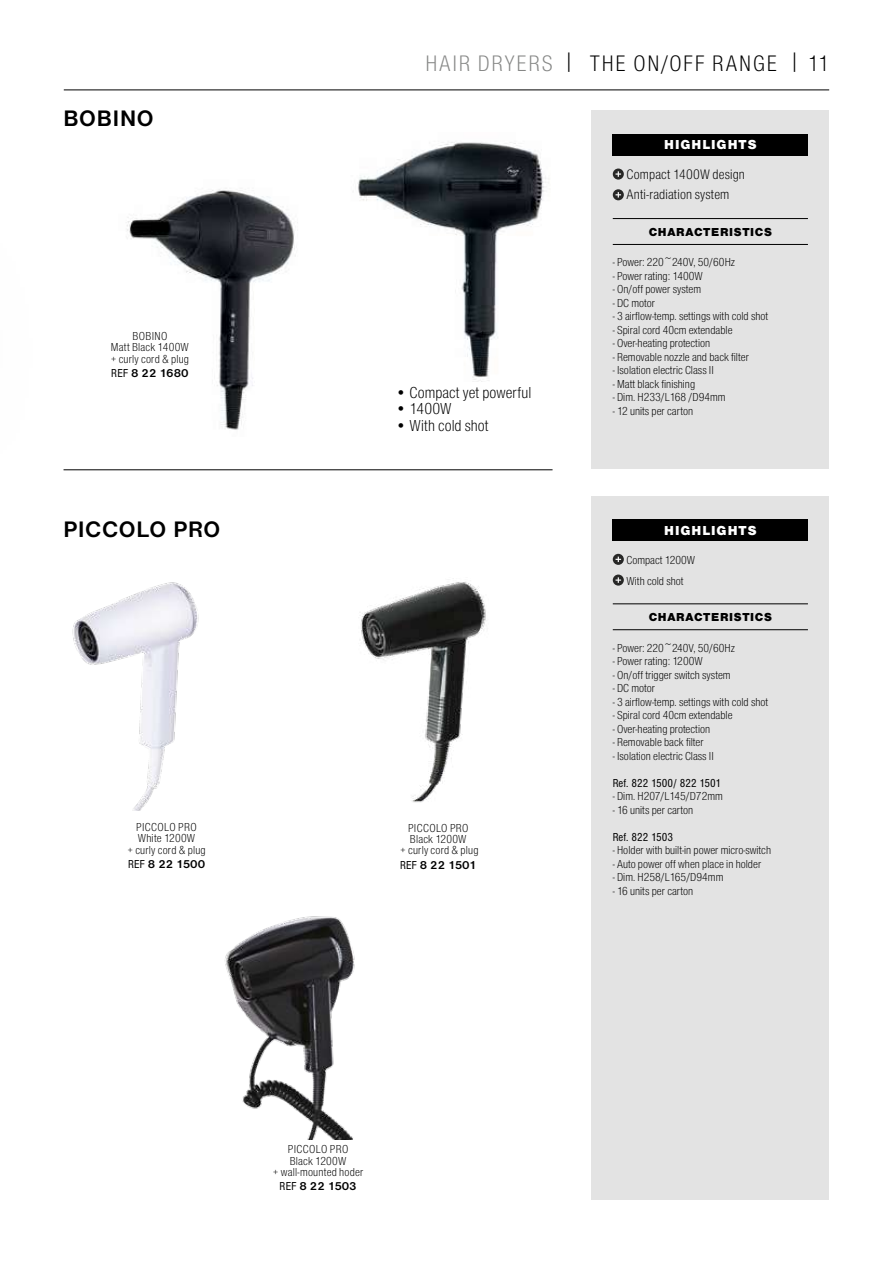
<style>
.page{position:relative;width:893px;height:1263px;background:#fff}
.page>*{position:absolute;margin:0;border:0;box-sizing:border-box;transform-origin:0 0}
.t1{font:23.25px "Nimbus Sans DOT Ligh Cond";letter-spacing:.075em;color:#000}
.t2{font:700 23.25px "Nimbus Sans DOT";letter-spacing:.035em;color:#000}
.t3{font:16.5px "Nimbus Sans DOT Ligh Cond";letter-spacing:.005em;color:#000}
.t4{font:14.25px/20.7px "Nimbus Sans DOT Ligh Cond";letter-spacing:.01em;color:#000}
.t5{font:13.5px "Nimbus Sans DOT Blac";letter-spacing:.075em;color:#fff}
.t6{font:12px/11.4px "Nimbus Sans DOT Ligh Cond";color:#000;text-align:center}
.t7{font:700 12px "Nimbus Sans DOT";color:#000}
.t8{font:12px "Nimbus Sans DOT Blac";letter-spacing:.06em;color:#000}
.t9{font:condensed 12px "Nimbus Sans DOT";color:#000}
.s1{font-weight:400;font-stretch:condensed}
.s2{color:#868786}
</style>
<div class="page">
<hr style="left:64px;top:469px;width:489px;height:1px;background:#000">
<div style="left:591px;top:111px;width:238px;height:358px;background:#e3e3e3"></div>
<div style="left:613px;top:134px;width:195px;height:22px;background:#000"></div>
<hr style="left:613px;top:218px;width:195px;height:1px;background:#000">
<hr style="left:613px;top:244px;width:195px;height:1px;background:#000">
<svg style="left:613px;top:169px;width:11px;height:11px"></svg>
<svg style="left:613px;top:189px;width:11px;height:11px"></svg>
<div style="left:591px;top:496px;width:238px;height:703px;background:#e3e3e3"></div>
<div style="left:613px;top:519px;width:195px;height:22px;background:#000"></div>
<hr style="left:613px;top:604px;width:195px;height:1px;background:#000">
<hr style="left:613px;top:629px;width:195px;height:1px;background:#000">
<svg style="left:613px;top:554px;width:11px;height:11px"></svg>
<svg style="left:613px;top:574px;width:11px;height:12px"></svg>
<img style="left:358px;top:142px;width:191px;height:240px">
<img style="left:224px;top:916px;width:131px;height:224px">
<img style="left:72px;top:582px;width:127px;height:228px">
<img style="left:361px;top:582px;width:125px;height:221px">
<img style="left:127px;top:189px;width:171px;height:241px">
<hr style="left:64px;top:90px;width:765px;height:1px;background:#000">
<h1 class="t2" style="left:63px;top:105px;width:92px">BOBINO</h1>
<p class="t6" style="left:111px;top:330px;width:80px">BOBINO<br>Matt Black 1400W + curly cord &amp; plug</p>
<p class="t7" style="left:111px;top:366px;width:79px"><span class="s1">REF</span> 8 22 1680</p>
<h1 class="t2" style="left:63px;top:516px;width:158px">PICCOLO PRO</h1>
<p class="t6" style="left:127px;top:821px;width:80px">PICCOLO PRO<br>White 1200W<br>+ curly cord &amp; plug</p>
<p class="t7" style="left:128px;top:857px;width:79px"><span class="s1">REF</span> 8 22 1500</p>
<h1 class="t1" style="left:425px;top:50px;width:405px"><span class="s2">HAIR DRYERS</span> | THE ON/OFF RANGE | 11</h1>
<h2 class="t3" style="left:395px;top:383px;width:137px">• Compact yet powerful</h2>
<h2 class="t3" style="left:395px;top:400px;width:58px">• 1400W</h2>
<h2 class="t3" style="left:395px;top:416px;width:95px">• With cold shot</h2>
<p class="t6" style="left:400px;top:822px;width:80px">PICCOLO PRO<br>Black 1200W<br>+ curly cord &amp; plug</p>
<p class="t7" style="left:400px;top:858px;width:78px"><span class="s1">REF</span> 8 22 1501</p>
<p class="t5" style="left:664px;top:137px;width:94px">HIGHLIGHTS</p>
<p class="t4" style="left:626px;top:164px;width:120px">Compact 1400W design<br>Anti-radiation system</p>
<p class="t8" style="left:649px;top:225px;width:125px">CHARACTERISTICS</p>
<p class="t6" style="left:613px;top:257px;width:124px">- Power: 220~240V, 50/60Hz</p>
<p class="t6" style="left:613px;top:270px;width:92px">- Power rating: 1400W</p>
<p class="t6" style="left:613px;top:284px;width:90px">- On/off power system</p>
<p class="t6" style="left:613px;top:297px;width:44px">- DC motor</p>
<p class="t6" style="left:613px;top:311px;width:157px">- 3 airflow-temp. settings with cold shot</p>
<p class="t6" style="left:613px;top:324px;width:121px">- Spiral cord 40cm extendable</p>
<p class="t6" style="left:613px;top:338px;width:99px">- Over-heating protection</p>
<p class="t6" style="left:613px;top:351px;width:138px">- Removable nozzle and back filter</p>
<p class="t6" style="left:613px;top:365px;width:103px">- Isolation electric Class II</p>
<p class="t6" style="left:613px;top:378px;width:84px">- Matt black finishing</p>
<p class="t6" style="left:613px;top:392px;width:114px">- Dim. H233/L168 /D94mm</p>
<p class="t6" style="left:613px;top:405px;width:82px">- 12 units per carton</p>
<p class="t5" style="left:664px;top:522px;width:94px">HIGHLIGHTS</p>
<p class="t6" style="left:626px;top:550px;width:70px;line-height:20.7px;text-align:left">Compact 1200W<br>With cold shot</p>
<p class="t8" style="left:649px;top:610px;width:125px">CHARACTERISTICS</p>
<p class="t6" style="left:613px;top:642px;width:124px">- Power: 220~240V, 50/60Hz</p>
<p class="t6" style="left:613px;top:655px;width:91px">- Power rating: 1200W</p>
<p class="t6" style="left:613px;top:669px;width:119px">- On/off trigger switch system</p>
<p class="t6" style="left:613px;top:682px;width:44px">- DC motor</p>
<p class="t6" style="left:613px;top:696px;width:157px">- 3 airflow-temp. settings with cold shot</p>
<p class="t6" style="left:613px;top:709px;width:121px">- Spiral cord 40cm extendable</p>
<p class="t6" style="left:613px;top:723px;width:99px">- Over-heating protection</p>
<p class="t6" style="left:613px;top:736px;width:93px">- Removable back filter</p>
<p class="t6" style="left:613px;top:750px;width:103px">- Isolation electric Class II</p>
<p class="t9" style="left:613px;top:776px;width:110px">Ref. 822 1500/ 822 1501</p>
<p class="t6" style="left:613px;top:790px;width:112px">- Dim. H207/L145/D72mm</p>
<p class="t6" style="left:613px;top:804px;width:82px">- 16 units per carton</p>
<p class="t9" style="left:613px;top:830px;width:62px">Ref. 822 1503</p>
<p class="t6" style="left:613px;top:844px;width:160px">- Holder with built-in power micro-switch</p>
<p class="t6" style="left:613px;top:858px;width:150px">- Auto power off when place in holder</p>
<p class="t6" style="left:613px;top:871px;width:112px">- Dim. H258/L165/D94mm</p>
<p class="t6" style="left:613px;top:885px;width:82px">- 16 units per carton</p>
<p class="t6" style="left:273px;top:1144px;width:92px">PICCOLO PRO<br>Black 1200W<br>+ wall-mounted hoder</p>
<p class="t7" style="left:280px;top:1180px;width:79px"><span class="s1">REF</span> 8 22 1503</p>
</div>
